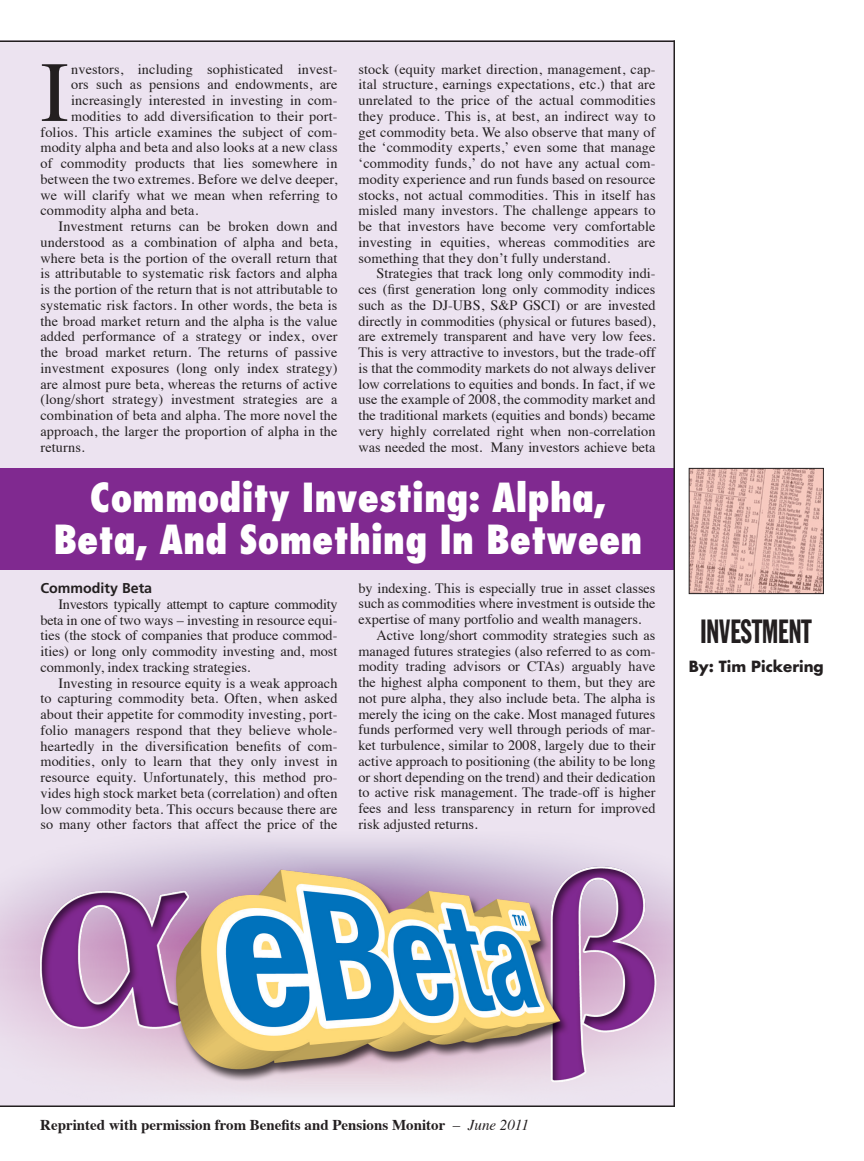
<style>
.page{position:relative;width:864px;height:1161px;background:#fff}
.page>*{position:absolute;margin:0;border:0;box-sizing:border-box;transform-origin:0 0}
.t1{font:85.65px "Times";color:#231f20}
.t2{font:800 condensed 39px/42px "Futura";color:#fff;text-align:center}
.t3{font:33px "Franklin Gothic Extra Cond";color:#231f20;scale:.91 1}
.t4{font:700 15px "Times";color:#231f20}
.t5{font:700 15px "Futura";color:#231f20}
.t6{font:14.25px/15.8px "Times";letter-spacing:.01em;color:#231f20;text-align:justify}
.t7{font:700 14.25px "Frutiger";color:#231f20}
.s1{font-weight:400;font-style:italic}
</style>
<div class="page">
<img style="left:691px;top:470px;width:131px;height:122px">
<div style="left:689px;top:468px;width:135px;height:126px;border:1px solid #231f20"></div>
<div style="left:0;top:40px;width:675px;height:1067px;background:#ece3f0"></div>
<hr style="left:0;top:40px;width:675px;height:2px;background:#231f20">
<div style="left:0;top:468px;width:675px;height:102px;background:#802990"></div>
<img style="left:0;top:816px;width:674px;height:290px">
<hr style="left:674px;top:40px;width:1px;height:1067px;background:#231f20">
<hr style="left:0;top:1106px;width:675px;height:1px;background:#231f20">
<p class="t6" style="left:359px;top:60px;width:299px">stock (equity market direction, management, cap&shy;ital structure, earnings expectations, etc.) that are unrelated to the price of the actual commodities they produce. This is, at best, an indirect way to get commodity beta. We also observe that many of the ‘commodity experts,’ even some that manage ‘commodity funds,’ do not have any actual com&shy;modity experience and run funds based on resource stocks, not actual commodities. This in itself has misled many investors. The challenge appears to be that investors have become very comfortable investing in equities, whereas commodities are something that they don’t fully understand.</p>
<p class="t6" style="left:359px;top:264px;width:299px;text-indent:18px">Strategies that track long only commodity indi&shy;ces (first generation long only commodity indices such as the DJ-UBS, S&amp;P GSCI) or are invested directly in commodities (physical or futures based), are extremely transparent and have very low fees.<br>This is very attractive to investors, but the trade-off is that the commodity markets do not always deliver low correlations to equities and bonds. In fact, if we use the example of 2008, the commodity market and the traditional markets (equities and bonds) became very highly correlated right when non-correlation was needed the most. Many investors achieve beta</p>
<h2 class="t2" style="left:53px;top:476px;width:591px">Commodity Investing: Alpha,<br>Beta, And Something In Between</h2>
<p class="t7" style="left:40px;top:580px;width:113px">Commodity Beta</p>
<p class="t6" style="left:40px;top:595px;width:299px;text-indent:18px">Investors typically attempt to capture commodity beta in one of two ways – investing in resource equi&shy;ties (the stock of companies that produce commod&shy;ities) or long only commodity investing and, most commonly, index tracking strategies.</p>
<p class="t6" style="left:40px;top:674px;width:299px;text-indent:18px">Investing in resource equity is a weak approach to capturing commodity beta. Often, when asked about their appetite for commodity investing, port&shy;folio managers respond that they believe whole&shy;heartedly in the diversification benefits of com&shy;modities, only to learn that they only invest in resource equity. Unfortunately, this method pro&shy;vides high stock market beta (correlation) and often low commodity beta. This occurs because there are so many other factors that affect the price of the</p>
<h1 class="t1" style="left:40px;top:12px;width:30px">I</h1>
<p class="t6" style="left:71px;top:60px;width:268px">nvestors, including sophisticated invest-</p>
<p class="t6" style="left:71px;top:76px;width:268px">ors such as pensions and endowments, are</p>
<p class="t6" style="left:71px;top:91px;width:268px">increasingly interested in investing in com-</p>
<p class="t6" style="left:71px;top:107px;width:268px">modities to add diversification to their port-</p>
<p class="t6" style="left:41px;top:123px;width:299px">folios. This article examines the subject of com-</p>
<p class="t6" style="left:41px;top:139px;width:299px">modity alpha and beta and also looks at a new class</p>
<p class="t6" style="left:41px;top:154px;width:299px">of commodity products that lies somewhere in</p>
<p class="t6" style="left:41px;top:170px;width:298px">between the two extremes. Before we delve deeper,</p>
<p class="t6" style="left:41px;top:186px;width:299px">we will clarify what we mean when referring to</p>
<p class="t6" style="left:41px;top:202px;width:159px">commodity alpha and beta.</p>
<p class="t6" style="left:59px;top:217px;width:281px">Investment returns can be broken down and</p>
<p class="t6" style="left:41px;top:233px;width:298px">understood as a combination of alpha and beta,</p>
<p class="t6" style="left:41px;top:249px;width:299px">where beta is the portion of the overall return that</p>
<p class="t6" style="left:41px;top:265px;width:299px">is attributable to systematic risk factors and alpha</p>
<p class="t6" style="left:41px;top:280px;width:299px">is the portion of the return that is not attributable to</p>
<p class="t6" style="left:41px;top:296px;width:299px">systematic risk factors. In other words, the beta is</p>
<p class="t6" style="left:41px;top:312px;width:299px">the broad market return and the alpha is the value</p>
<p class="t6" style="left:41px;top:327px;width:299px">added performance of a strategy or index, over</p>
<p class="t6" style="left:41px;top:343px;width:299px">the broad market return. The returns of passive</p>
<p class="t6" style="left:41px;top:359px;width:299px">investment exposures (long only index strategy)</p>
<p class="t6" style="left:41px;top:375px;width:298px">are almost pure beta, whereas the returns of active</p>
<p class="t6" style="left:41px;top:390px;width:299px">(long/short strategy) investment strategies are a</p>
<p class="t6" style="left:41px;top:406px;width:299px">combination of beta and alpha. The more novel the</p>
<p class="t6" style="left:41px;top:422px;width:298px">approach, the larger the proportion of alpha in the</p>
<p class="t6" style="left:41px;top:438px;width:46px">returns.</p>
<p class="t6" style="left:359px;top:579px;width:299px">by indexing. This is especially true in asset classes</p>
<p class="t6" style="left:359px;top:594px;width:298px">such as commodities where investment is outside the</p>
<p class="t6" style="left:359px;top:610px;width:284px">expertise of many portfolio and wealth managers.</p>
<p class="t6" style="left:377px;top:626px;width:281px">Active long/short commodity strategies such as</p>
<p class="t6" style="left:359px;top:642px;width:298px">managed futures strategies (also referred to as com-</p>
<p class="t6" style="left:359px;top:657px;width:298px">modity trading advisors or CTAs) arguably have</p>
<p class="t6" style="left:359px;top:673px;width:298px">the highest alpha component to them, but they are</p>
<p class="t6" style="left:359px;top:689px;width:298px">not pure alpha, they also include beta. The alpha is</p>
<p class="t6" style="left:359px;top:705px;width:299px">merely the icing on the cake. Most managed futures</p>
<p class="t6" style="left:359px;top:720px;width:298px">funds performed very well through periods of mar-</p>
<p class="t6" style="left:359px;top:736px;width:298px">ket turbulence, similar to 2008, largely due to their</p>
<p class="t6" style="left:359px;top:752px;width:298px">active approach to positioning (the ability to be long</p>
<p class="t6" style="left:359px;top:768px;width:299px">or short depending on the trend) and their dedication</p>
<p class="t6" style="left:359px;top:783px;width:298px">to active risk management. The trade-off is higher</p>
<p class="t6" style="left:359px;top:799px;width:299px">fees and less transparency in return for improved</p>
<p class="t6" style="left:359px;top:815px;width:121px">risk adjusted returns.</p>
<h3 class="t3" style="left:700px;top:613px;width:124px">INVESTMENT</h3>
<p class="t5" style="left:689px;top:656px;width:136px">By: Tim Pickering</p>
<p class="t4" style="left:40px;top:1110px;width:490px">Reprinted with permission from Benefits and Pensions Monitor <span class="s1">– June 2011</span></p>
</div>
